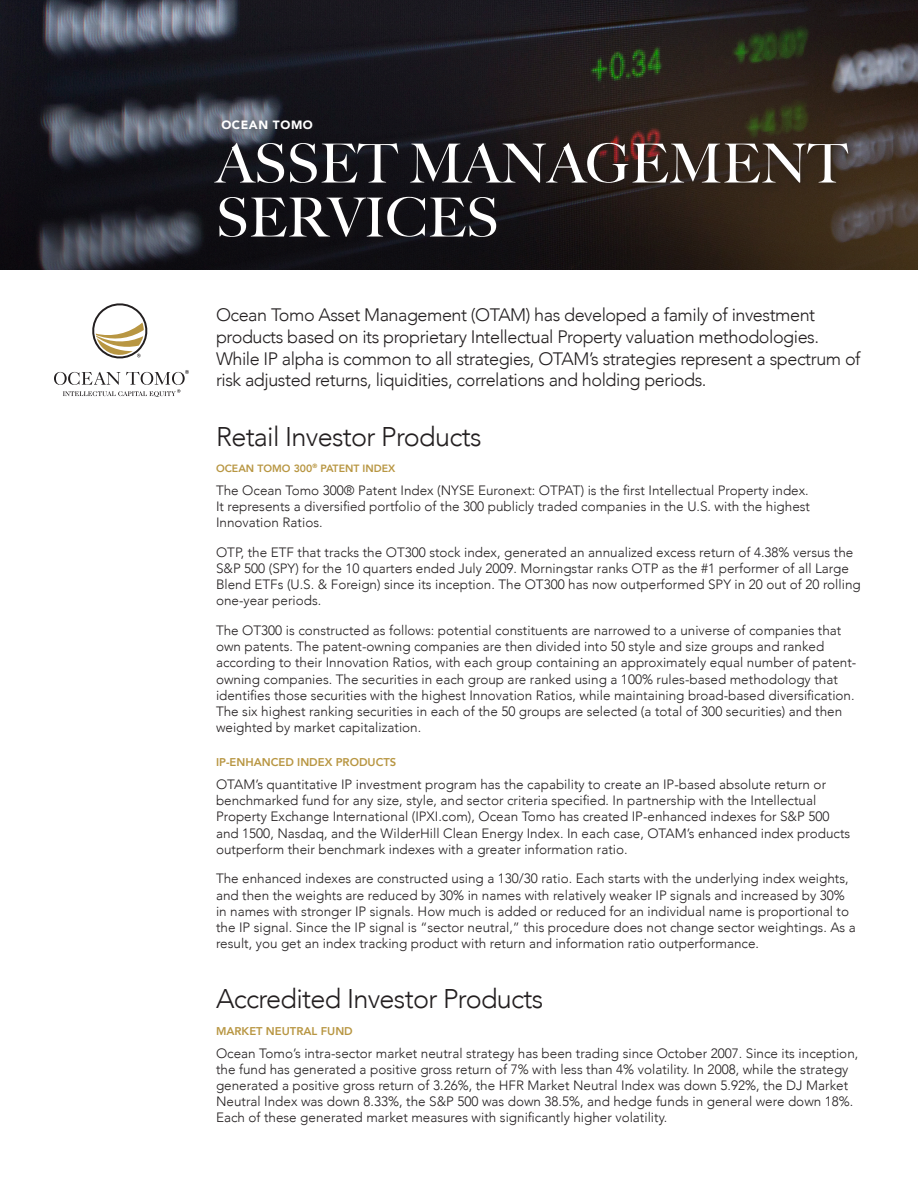
<style>
.page{position:relative;width:918px;height:1188px;background:#fff}
.page>*{position:absolute;margin:0;border:0;box-sizing:border-box;transform-origin:0 0}
.t1{font:500 54px/54px "Big Caslon";color:#fff}
.t2{font:300 27px "Avenir";letter-spacing:-.025em;color:#231f20}
.t3{font:300 18px/21.6px "Avenir";letter-spacing:-.025em;color:#231f20}
.t4{font:300 13.5px/16.2px "Avenir";color:#231f20}
.t5{font:900 12px "Avenir";letter-spacing:.05em;color:#fff}
.t6{font:800 11.25px "Avenir";color:#b89642}
.t7{font:800 10.5px "Avenir";color:#b89642}
</style>
<div class="page">
<svg style="left:0;top:0;width:918px;height:270px"></svg>
<svg style="left:54px;top:370px;width:135px;height:27px"></svg>
<svg style="left:92px;top:303px;width:56px;height:56px"></svg>
<div style="left:210px;top:114px;width:647px;height:133px;background:#231f20;opacity:.5"></div>
<p class="t5" style="left:221px;top:114px;width:93px">OCEAN TOMO</p>
<p class="t1" style="left:216px;top:134px;width:633px">ASSET MANAGEMENT<br>SERVICES</p>
<p class="t3" style="left:216px;top:304px;width:646px">Ocean Tomo Asset Management (OTAM) has developed a family of investment products based on its proprietary Intellectual Property valuation methodologies.<br>While IP alpha is common to all strategies, OTAM’s strategies represent a spectrum of risk adjusted returns, liquidities, correlations and holding periods.</p>
<p class="t2" style="left:216px;top:420px;width:267px">Retail Investor Products</p>
<p class="t7" style="left:216px;top:460px;width:181px">OCEAN TOMO 300<sup>®</sup> PATENT INDEX</p>
<p class="t4" style="left:216px;top:482px;width:596px;text-align:justify">The Ocean Tomo 300® Patent Index (NYSE Euronext: OTPAT) is the first Intellectual Property index.<br>It represents a diversified portfolio of the 300 publicly traded companies in the U.S. with the highest Innovation Ratios.</p>
<p class="t4" style="left:216px;top:544px;width:646px">OTP, the ETF that tracks the OT300 stock index, generated an annualized excess return of 4.38% versus the S&amp;P 500 (SPY) for the 10 quarters ended July 2009. Morningstar ranks OTP as the #1 performer of all Large Blend ETFs (U.S. &amp; Foreign) since its inception. The OT300 has now outperformed SPY in 20 out of 20 rolling one-year periods.</p>
<p class="t4" style="left:216px;top:622px;width:642px">The OT300 is constructed as follows: potential constituents are narrowed to a universe of companies that own patents. The patent-owning companies are then divided into 50 style and size groups and ranked according to their Innovation Ratios, with each group containing an approximately equal number of patent&shy;owning companies. The securities in each group are ranked using a 100% rules-based methodology that identifies those securities with the highest Innovation Ratios, while maintaining broad-based diversification.<br>The six highest ranking securities in each of the 50 groups are selected (a total of 300 securities) and then weighted by market capitalization.</p>
<p class="t6" style="left:216px;top:753px;width:182px">IP-ENHANCED INDEX PRODUCTS</p>
<p class="t4" style="left:216px;top:776px;width:636px">OTAM’s quantitative IP investment program has the capability to create an IP-based absolute return or benchmarked fund for any size, style, and sector criteria specified. In partnership with the Intellectual Property Exchange International (IPXI.com), Ocean Tomo has created IP-enhanced indexes for S&amp;P 500 and 1500, Nasdaq, and the WilderHill Clean Energy Index. In each case, OTAM’s enhanced index products outperform their benchmark indexes with a greater information ratio.</p>
<p class="t4" style="left:216px;top:871px;width:641px">The enhanced indexes are constructed using a 130/30 ratio. Each starts with the underlying index weights, and then the weights are reduced by 30% in names with relatively weaker IP signals and increased by 30% in names with stronger IP signals. How much is added or reduced for an individual name is proportional to the IP signal. Since the IP signal is “sector neutral,” this procedure does not change sector weightings. As a result, you get an index tracking product with return and information ratio outperformance.</p>
<p class="t2" style="left:216px;top:982px;width:329px">Accredited Investor Products</p>
<p class="t6" style="left:216px;top:1022px;width:138px">MARKET NEUTRAL FUND</p>
<p class="t4" style="left:216px;top:1045px;width:644px">Ocean Tomo’s intra-sector market neutral strategy has been trading since October 2007. Since its inception, the fund has generated a positive gross return of 7% with less than 4% volatility. In 2008, while the strategy generated a positive gross return of 3.26%, the HFR Market Neutral Index was down 5.92%, the DJ Market Neutral Index was down 8.33%, the S&amp;P 500 was down 38.5%, and hedge funds in general were down 18%.<br>Each of these generated market measures with significantly higher volatility.</p>
</div>
